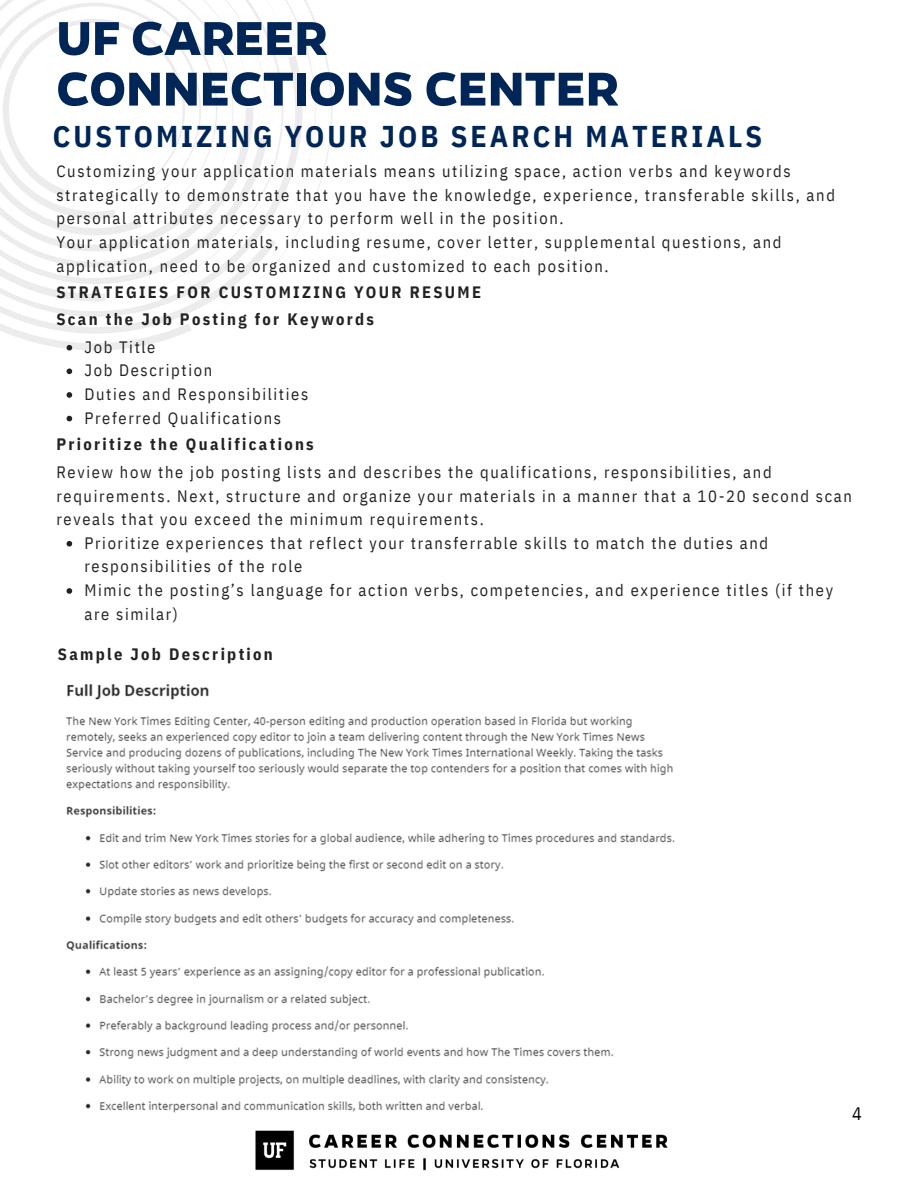
<style>
.page{position:relative;width:918px;height:1188px;background:#fff}
.page>*{position:absolute;margin:0;border:0;box-sizing:border-box;transform-origin:0 0}
.t1{font:700 53.85px "Gentona";color:#002657}
.t2{font:700 30px "IBM Plex Sans Cond";letter-spacing:.1em;color:#002657}
.t3{font:18px "IBM Plex Sans Cond";color:#000}
.t4{font:16.5px/23.7px "IBM Plex Sans Cond";letter-spacing:.1em;color:#222}
.t5{font:700 16.5px "IBM Plex Sans Cond";letter-spacing:.14em;color:#222}
</style>
<div class="page">
<img style="left:255px;top:1130px;width:413px;height:41px">
<svg style="left:10px;top:26px;width:322px;height:324px"></svg>
<svg style="left:0;top:0;width:317px;height:334px"></svg>
<svg style="left:0;top:0;width:293px;height:310px"></svg>
<svg style="left:0;top:0;width:268px;height:284px"></svg>
<svg style="left:0;top:0;width:246px;height:261px"></svg>
<svg style="left:0;top:0;width:222px;height:239px"></svg>
<img style="left:66px;top:684px;width:609px;height:429px">
<svg style="left:67px;top:345px;width:5px;height:6px"></svg>
<svg style="left:67px;top:369px;width:5px;height:5px"></svg>
<svg style="left:67px;top:392px;width:5px;height:6px"></svg>
<svg style="left:67px;top:416px;width:5px;height:5px"></svg>
<svg style="left:67px;top:541px;width:5px;height:6px"></svg>
<svg style="left:67px;top:588px;width:5px;height:6px"></svg>
<p class="t1" style="left:56px;top:3px;width:272px">UF CAREER</p>
<p class="t1" style="left:56px;top:53px;width:564px">CONNECTIONS CENTER</p>
<p class="t2" style="left:53px;top:116px;width:711px">CUSTOMIZING YOUR JOB SEARCH MATERIALS</p>
<p class="t4" style="left:56px;top:159px;width:780px">Customizing your application materials means utilizing space, action verbs and keywords strategically to demonstrate that you have the knowledge, experience, transferable skills, and personal attributes necessary to perform well in the position.</p>
<p class="t4" style="left:56px;top:230px;width:727px">Your application materials, including resume, cover letter, supplemental questions, and application, need to be organized and customized to each position.</p>
<p class="t5" style="left:56px;top:281px;width:426px">STRATEGIES FOR CUSTOMIZING YOUR RESUME</p>
<p class="t5" style="left:56px;top:308px;width:319px">Scan the Job Posting for Keywords</p>
<p class="t4" style="left:84px;top:335px;width:73px">Job Title</p>
<p class="t4" style="left:84px;top:358px;width:129px">Job Description</p>
<p class="t4" style="left:84px;top:382px;width:225px">Duties and Responsibilities</p>
<p class="t4" style="left:84px;top:406px;width:198px">Preferred Qualifications</p>
<p class="t5" style="left:56px;top:433px;width:259px">Prioritize the Qualifications</p>
<p class="t4" style="left:56px;top:460px;width:797px">Review how the job posting lists and describes the qualifications, responsibilities, and requirements. Next, structure and organize your materials in a manner that a 10-20 second scan reveals that you exceed the minimum requirements.</p>
<p class="t4" style="left:84px;top:531px;width:685px">Prioritize experiences that reflect your transferrable skills to match the duties and responsibilities of the role</p>
<p class="t4" style="left:84px;top:578px;width:750px">Mimic the posting’s language for action verbs, competencies, and experience titles (if they are similar)</p>
<p class="t5" style="left:58px;top:643px;width:216px">Sample Job Description</p>
<p class="t3" style="left:852px;top:1102px;width:11px">4</p>
</div>
